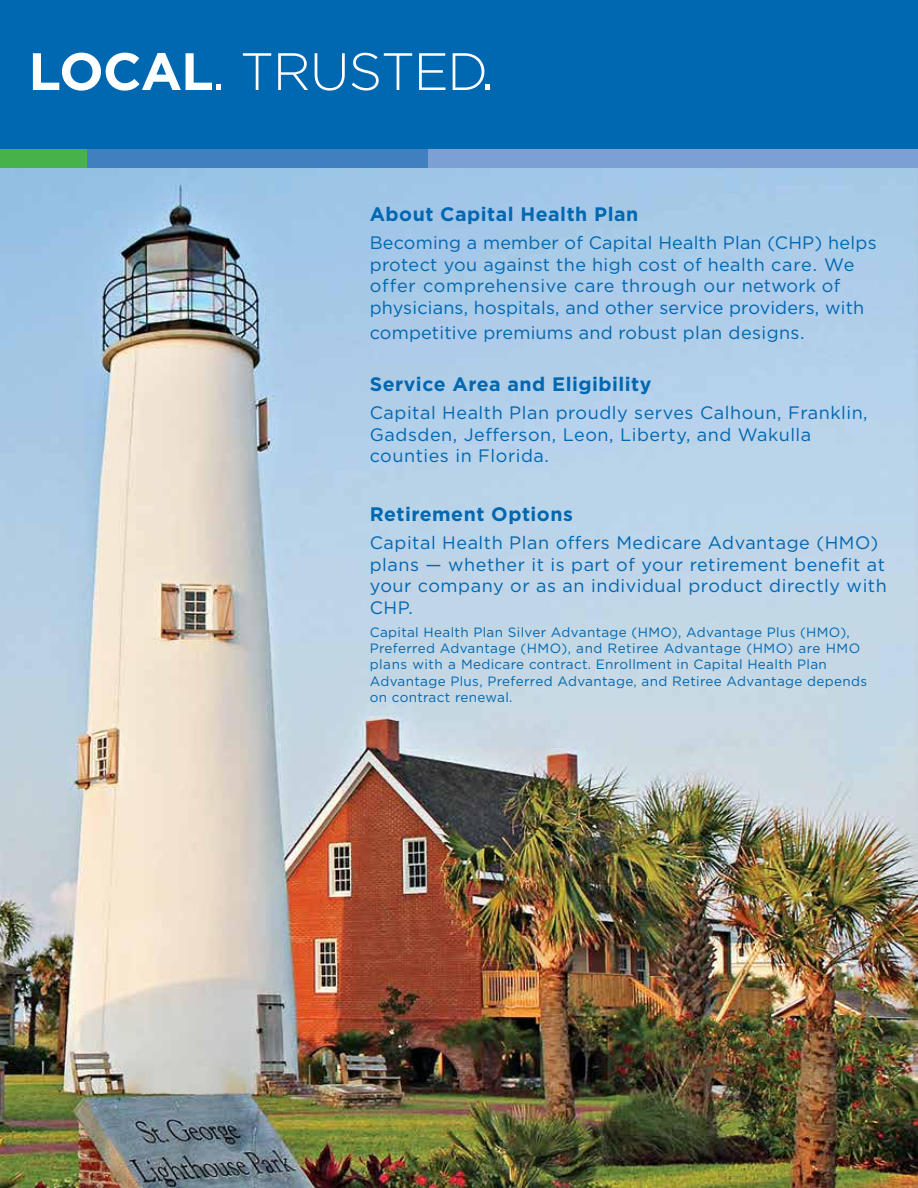
<style>
.page{position:relative;width:918px;height:1188px;background:#fff}
.page>*{position:absolute;margin:0;border:0;box-sizing:border-box;transform-origin:0 0}
.t1{font:300 52.5px "Gotham";letter-spacing:-.025em;color:#fff}
.t2{font:700 19.5px "Gotham";letter-spacing:.025em;color:#0067b1}
.t3{font:18px/21.6px "Gotham";letter-spacing:.03em;color:#0067b1}
.t4{font:18px/21.6px "Gotham";letter-spacing:.01em;color:#0067b1}
.t5{font:13.5px/16.2px "Gotham";letter-spacing:.025em;color:#0067b1}
.s1{font-weight:700}
.s2{font-weight:400}
</style>
<div class="page">
<img style="left:0;top:168px;width:918px;height:1020px">
<div style="left:0;top:148px;width:88px;height:20px;background:#47b249"></div>
<div style="left:87px;top:148px;width:341px;height:20px;background:#407fc0"></div>
<div style="left:428px;top:148px;width:490px;height:20px;background:#7da0d2"></div>
<div style="left:0;top:0;width:918px;height:148px;background:#0067b1"></div>
<h1 class="t1" style="left:28px;top:38px;width:467px"><span class="s1">LOCAL</span><span class="s2">.</span> TRUSTED<span class="s2">.</span></h1>
<p class="t2" style="left:370px;top:201px;width:270px">About Capital Health Plan</p>
<p class="t4" style="left:370px;top:231px;width:509px">Becoming a member of Capital Health Plan (CHP) helps protect you against the high cost of health care. We offer comprehensive care through our network of physicians, hospitals, and other service providers, with</p>
<p class="t4" style="left:370px;top:321px;width:436px">competitive premiums and robust plan designs.</p>
<p class="t2" style="left:370px;top:371px;width:283px">Service Area and Eligibility</p>
<p class="t3" style="left:370px;top:402px;width:499px">Capital Health Plan proudly serves Calhoun, Franklin,<br>Gadsden, Jefferson, Leon, Liberty, and Wakulla counties in Florida.</p>
<p class="t2" style="left:370px;top:501px;width:205px">Retirement Options</p>
<p class="t3" style="left:370px;top:532px;width:519px">Capital Health Plan offers Medicare Advantage (HMO) plans — whether it is part of your retirement benefit at your company or as an individual product directly with CHP.</p>
<p class="t5" style="left:370px;top:624px;width:499px">Capital Health Plan Silver Advantage (HMO), Advantage Plus (HMO), Preferred Advantage (HMO), and Retiree Advantage (HMO) are HMO plans with a Medicare contract. Enrollment in Capital Health Plan Advantage Plus, Preferred Advantage, and Retiree Advantage depends on contract renewal.</p>
</div>
